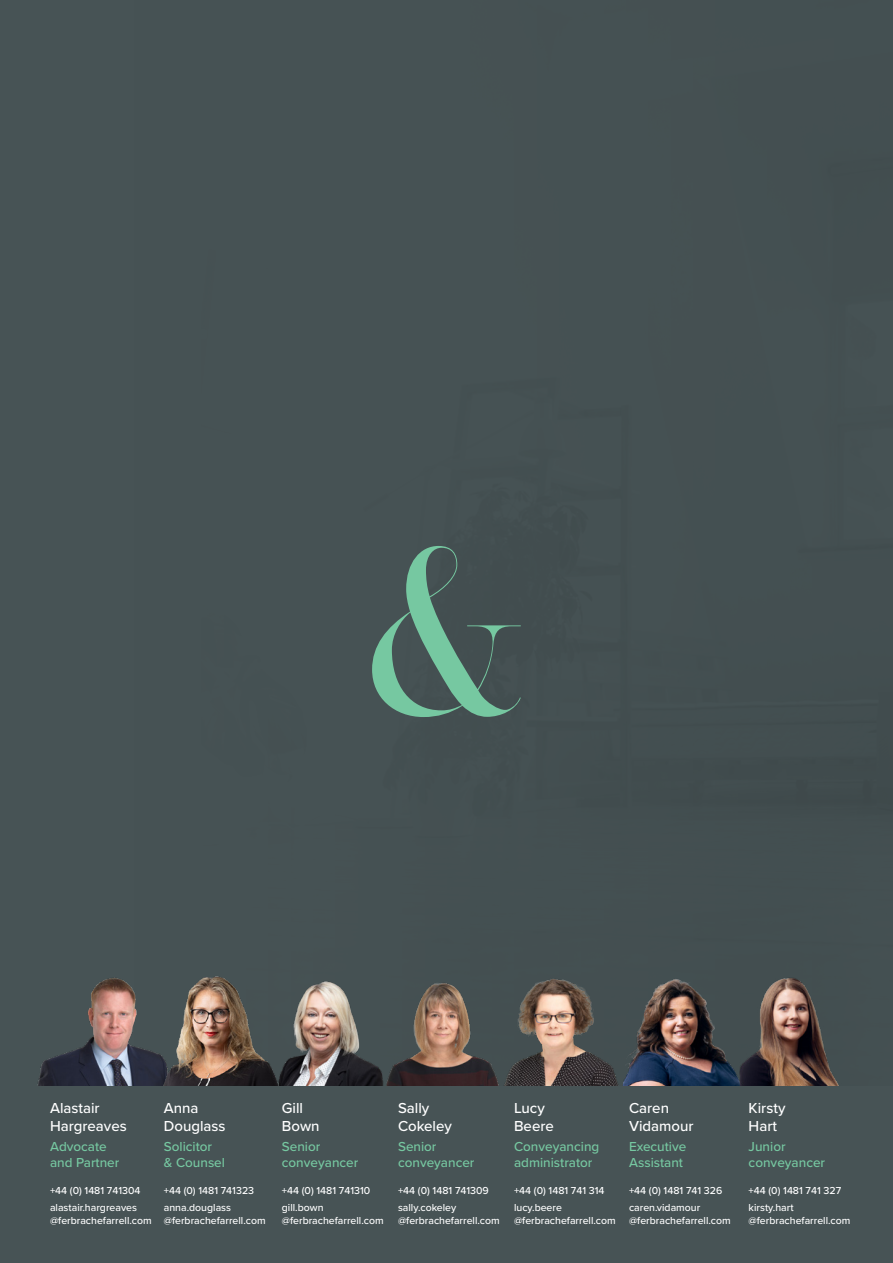
<style>
.page{position:relative;width:893px;height:1263px;background:#475355}
.page>*{position:absolute;margin:0;border:0;box-sizing:border-box;transform-origin:0 0}
.t1{font:500 15px/18px "Proxima Nova";color:#fff}
.t2{font:500 13.5px/16.2px "Proxima Nova";color:#76c8a1}
.t3{font:500 10.5px/16.8px "Proxima Nova";color:#fff}
</style>
<div class="page">
<svg style="left:372px;top:546px;width:149px;height:171px"></svg>
<img style="left:37px;top:977px;width:108px;height:109px">
<img style="left:411px;top:983px;width:60px;height:103px">
<img style="left:471px;top:979px;width:147px;height:107px">
<img style="left:618px;top:979px;width:104px;height:107px">
<img style="left:722px;top:977px;width:117px;height:109px">
<img style="left:302px;top:981px;width:109px;height:105px">
<img style="left:145px;top:976px;width:157px;height:110px">
<h1 class="t1" style="left:50px;top:1098px;width:78px">Alastair<br>Hargreaves</h1>
<p class="t2" style="left:50px;top:1138px;width:71px">Advocate and Partner</p>
<p class="t3" style="left:50px;top:1182px;width:92px">+44 (0) 1481 741304 alastair.hargreaves</p>
<p class="t3" style="left:50px;top:1211px;width:103px">@ferbrachefarrell.com</p>
<h1 class="t1" style="left:164px;top:1098px;width:63px">Anna<br>Douglass</h1>
<p class="t2" style="left:164px;top:1138px;width:63px">Solicitor<br>&amp; Counsel</p>
<p class="t3" style="left:164px;top:1182px;width:92px">+44 (0) 1481 741323 anna.douglass</p>
<p class="t3" style="left:164px;top:1211px;width:103px">@ferbrachefarrell.com</p>
<h1 class="t1" style="left:282px;top:1098px;width:39px">Gill<br>Bown</h1>
<p class="t2" style="left:282px;top:1138px;width:78px">Senior conveyancer</p>
<p class="t3" style="left:282px;top:1182px;width:90px">+44 (0) 1481 741310 gill.bown</p>
<p class="t3" style="left:282px;top:1211px;width:103px">@ferbrachefarrell.com</p>
<h1 class="t1" style="left:398px;top:1098px;width:55px">Sally<br>Cokeley</h1>
<p class="t2" style="left:398px;top:1138px;width:78px">Senior conveyancer</p>
<p class="t3" style="left:398px;top:1182px;width:92px">+44 (0) 1481 741309 sally.cokeley</p>
<p class="t3" style="left:398px;top:1211px;width:103px">@ferbrachefarrell.com</p>
<h1 class="t1" style="left:514px;top:1098px;width:41px">Lucy<br>Beere</h1>
<p class="t2" style="left:514px;top:1138px;width:87px">Conveyancing administrator</p>
<p class="t3" style="left:514px;top:1182px;width:92px">+44 (0) 1481 741 314 lucy.beere</p>
<p class="t3" style="left:514px;top:1211px;width:103px">@ferbrachefarrell.com</p>
<h1 class="t1" style="left:629px;top:1098px;width:66px">Caren<br>Vidamour</h1>
<p class="t2" style="left:629px;top:1138px;width:59px">Executive<br>Assistant</p>
<p class="t3" style="left:629px;top:1182px;width:95px">+44 (0) 1481 741 326 caren.vidamour</p>
<p class="t3" style="left:629px;top:1211px;width:103px">@ferbrachefarrell.com</p>
<h1 class="t1" style="left:749px;top:1098px;width:38px">Kirsty<br>Hart</h1>
<p class="t2" style="left:749px;top:1138px;width:78px">Junior conveyancer</p>
<p class="t3" style="left:749px;top:1182px;width:94px">+44 (0) 1481 741 327 kirsty.hart</p>
<p class="t3" style="left:749px;top:1211px;width:103px">@ferbrachefarrell.com</p>
</div>
